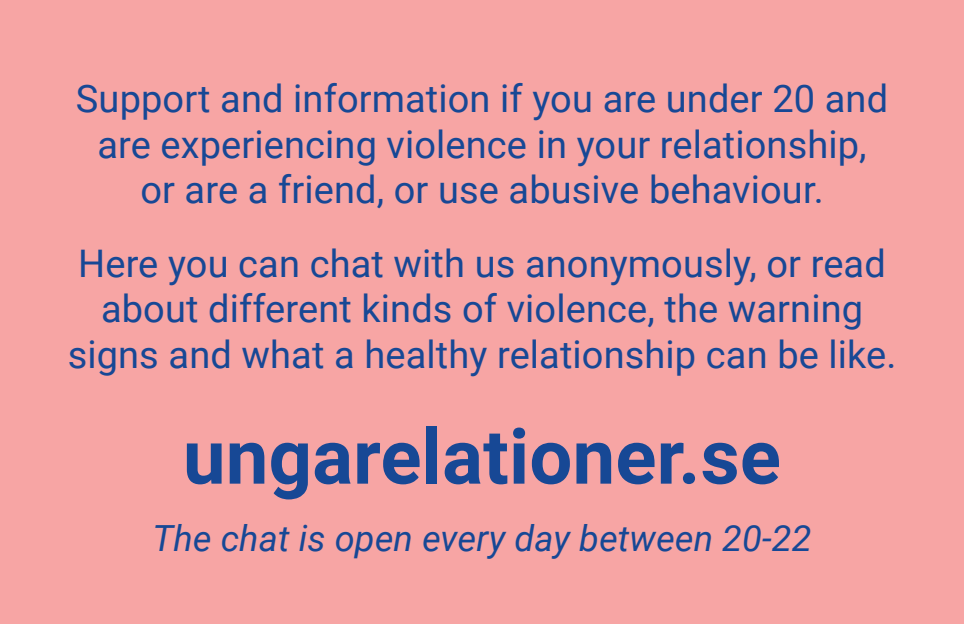
<style>
.page{position:relative;width:964px;height:624px;background:#f7a5a4}
.page>*{position:absolute;margin:0;border:0;box-sizing:border-box;transform-origin:0 0}
.t1{font:700 76px "Roboto";letter-spacing:.005em;color:#174895}
.t2{font:38px/45.6px "Roboto";letter-spacing:.005em;color:#174895;text-align:center}
.t3{font:italic 36px "Roboto";letter-spacing:.005em;color:#174895}
</style>
<div class="page">
<p class="t2" style="left:76px;top:74px;width:813px">Support and information if you are under 20 and are experiencing violence in your relationship, or are a friend, or use abusive behaviour.</p>
<p class="t2" style="left:68px;top:239px;width:830px">Here you can chat with us anonymously, or read about different kinds of violence, the warning signs and what a healthy relationship can be like.</p>
<p class="t1" style="left:183px;top:403px;width:599px">ungarelationer.se</p>
<p class="t3" style="left:152px;top:513px;width:661px">The chat is open every day between 20-22</p>
</div>
